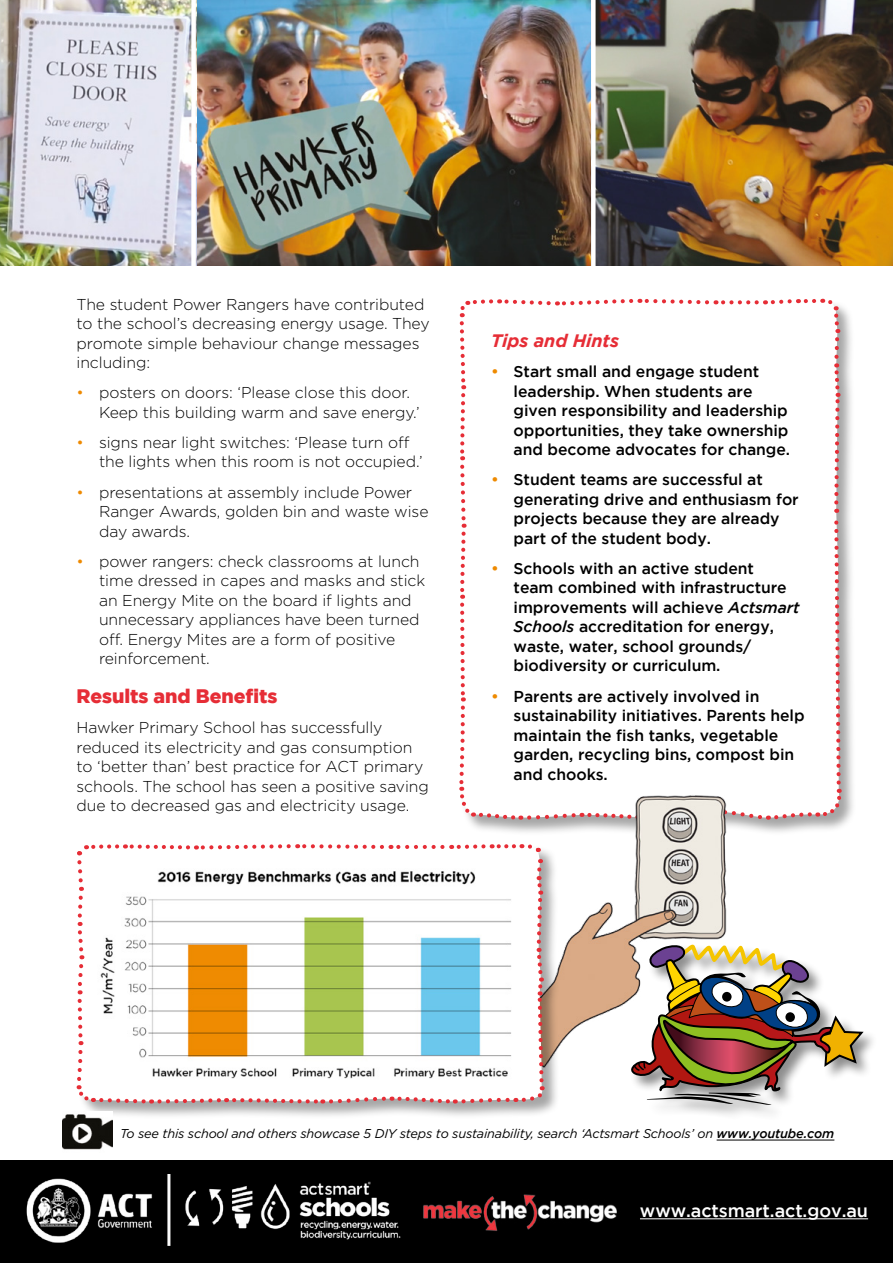
<style>
.page{position:relative;width:893px;height:1263px;background:#fff}
.page>*{position:absolute;margin:0;border:0;box-sizing:border-box;transform-origin:0 0}
.t1{font:900 19.5px "Gotham";letter-spacing:-.005em;color:#e62d36}
.t2{font:500 18px "Gotham";letter-spacing:-.005em;color:#fff}
.t3{font:italic 700 18px "Gotham";letter-spacing:-.005em;color:#e62d36}
.t4{font:300 15.75px/19.5px "Gotham";letter-spacing:-.005em;color:#000}
.t5{font:500 15.75px/19.5px "Gotham";letter-spacing:-.005em;color:#000}
.t6{font:italic 12.75px "Gotham";letter-spacing:-.015em;color:#000}
.s1{color:#ee8a00}
.s2{font-style:italic}
.s3{font-weight:500}
</style>
<div class="page">
<div style="left:460px;top:299px;width:397px;height:537px;background:#000;opacity:.35"></div>
<svg style="left:459px;top:298px;width:384px;height:524px"></svg>
<img style="left:196px;top:0;width:395px;height:266px">
<img style="left:596px;top:0;width:297px;height:266px">
<img style="left:0;top:0;width:191px;height:266px">
<div style="left:630px;top:944px;width:249px;height:177px;background:#000;opacity:.45"></div>
<svg style="left:630px;top:944px;width:236px;height:161px"></svg>
<img style="left:510px;top:776px;width:238px;height:293px">
<div style="left:77px;top:845px;width:483px;height:275px;background:#000;opacity:.35"></div>
<svg style="left:76px;top:842px;width:471px;height:263px"></svg>
<img style="left:94px;top:858px;width:427px;height:226px">
<div style="left:0;top:1161px;width:893px;height:102px;background:#000"></div>
<img style="left:26px;top:1174px;width:375px;height:72px">
<hr style="left:640px;top:1218px;width:228px;height:1px;background:#fff">
<img style="left:423px;top:1194px;width:194px;height:37px">
<hr style="left:717px;top:1140px;width:117px;height:1px;background:#000">
<img style="left:63px;top:1111px;width:50px;height:39px">
<p class="t4" style="left:77px;top:294px;width:355px">The student Power Rangers have contributed to the school’s decreasing energy usage. They promote simple behaviour change messages including:</p>
<p class="t4" style="left:99px;top:383px;width:322px;text-indent:-22px"><span class="s1">•</span> posters on doors: ‘Please close this door.<br>Keep this building warm and save energy.’</p>
<p class="t4" style="left:99px;top:432px;width:325px;text-indent:-22px"><span class="s1">•</span> signs near light switches: ‘Please turn off the lights when this room is not occupied.’</p>
<p class="t4" style="left:99px;top:482px;width:331px;text-indent:-22px"><span class="s1">•</span> presentations at assembly include Power<br>Ranger Awards, golden bin and waste wise day awards.</p>
<p class="t4" style="left:99px;top:551px;width:328px;text-indent:-22px"><span class="s1">•</span> power rangers: check classrooms at lunch time dressed in capes and masks and stick an Energy Mite on the board if lights and unnecessary appliances have been turned off. Energy Mites are a form of positive reinforcement.</p>
<p class="t1" style="left:77px;top:685px;width:202px">Results and Benefits</p>
<p class="t4" style="left:77px;top:718px;width:354px">Hawker Primary School has successfully reduced its electricity and gas consumption to ‘better than’ best practice for ACT primary schools. The school has seen a positive saving due to decreased gas and electricity usage.</p>
<p class="t3" style="left:491px;top:330px;width:129px">Tips and Hints</p>
<p class="t5" style="left:514px;top:361px;width:278px;text-indent:-22px"><span class="s1">•</span> Start small and engage student leadership. When students are given responsibility and leadership opportunities, they take ownership and become advocates for change.</p>
<p class="t5" style="left:514px;top:470px;width:287px;text-indent:-22px"><span class="s1">•</span> Student teams are successful at generating drive and enthusiasm for projects because they are already part of the student body.</p>
<p class="t5" style="left:514px;top:558px;width:288px;text-indent:-22px"><span class="s1">•</span> Schools with an active student<br>team combined with infrastructure improvements will achieve <span class="s2">Actsmart Schools</span> accreditation for energy, waste, water, school grounds/ biodiversity or curriculum.</p>
<p class="t5" style="left:514px;top:686px;width:292px;text-indent:-22px"><span class="s1">•</span> Parents are actively involved in sustainability initiatives. Parents help maintain the fish tanks, vegetable garden, recycling bins, compost bin and chooks.</p>
<p class="t6" style="left:120px;top:1127px;width:716px">To see this school and others showcase 5 DIY steps to sustainability, search ‘Actsmart Schools’ on <span class="s3">www.youtube.com</span></p>
<p class="t2" style="left:640px;top:1200px;width:230px">www.actsmart.act.gov.au</p>
</div>
